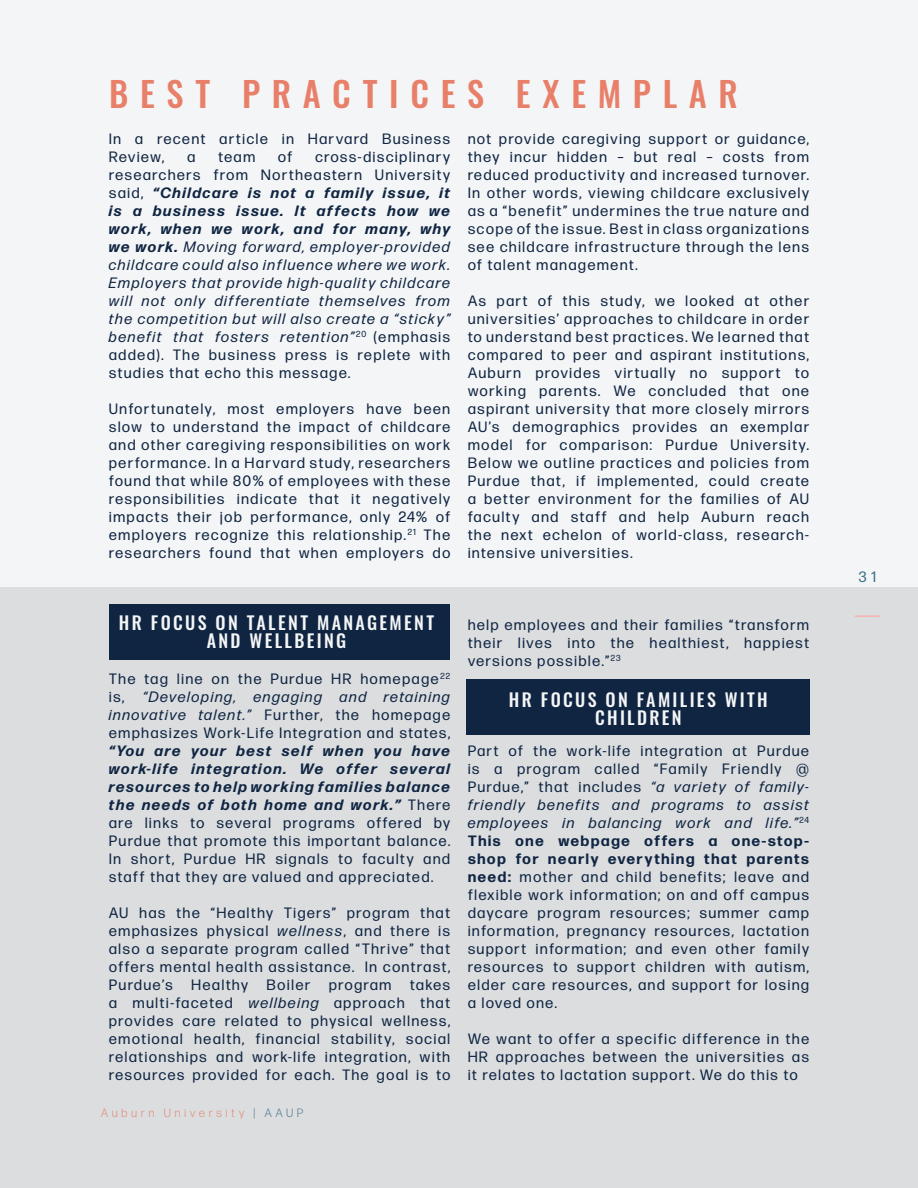
<style>
.page{position:relative;width:918px;height:1188px;background:#f4f5f6}
.page>*{position:absolute;margin:0;border:0;box-sizing:border-box;transform-origin:0 0}
.t1{font:500 34.5px "Oswald";letter-spacing:.34em;color:#e87f69}
.t2{font:500 18px/18px "Oswald";letter-spacing:.13em;color:#f4f5f6;text-align:center}
.t3{font:15px/18px "Forma DJR Display";letter-spacing:.12em;color:#0f2542;text-align:justify}
.t4{font:italic 15px/18px "Forma DJR Display";letter-spacing:.12em;color:#0f2542;text-align:justify}
.t5{font:15px "Forma DJR Display";color:#3e7088}
.t6{font:300 12px "Forma DJR Display";letter-spacing:.34em;color:#e87f69}
.s1{font-style:normal}
.s2{font-weight:700}
.s3{font-style:italic}
.s4{font-weight:700;font-style:italic}
.s5{color:#3e7088}
</style>
<div class="page">
<div style="left:0;top:587px;width:918px;height:601px;background:#dbdddf"></div>
<hr style="left:855px;top:615px;width:25px;height:2px;background:#f8b2b4">
<div style="left:109px;top:604px;width:341px;height:56px;background:#0f2542"></div>
<div style="left:467px;top:679px;width:343px;height:56px;background:#0f2542"></div>
<h1 class="t1" style="left:109px;top:63px;width:630px">BEST PRACTICES EXEMPLAR</h1>
<p class="t3" style="left:109px;top:129px;width:342px">In a recent article in Harvard Business<br>Review,</p>
<p class="t3" style="left:187px;top:147px;width:9px">a</p>
<p class="t3" style="left:218px;top:147px;width:38px">team</p>
<p class="t3" style="left:278px;top:147px;width:15px">of</p>
<p class="t4" style="left:109px;top:147px;width:343px;text-indent:206px"><span class="s1">cross-disciplinary researchers from Northeastern University said,</span> <span class="s2">“Childcare is not a family issue, it is a business issue. It affects how we work, when we work, and for many, why we work.</span> Moving forward, employer-provided childcare could also influence where we work.<br>Employers that provide high-quality childcare will not only differentiate themselves from the competition but will also create a “sticky” benefit that fosters retention”<sup>20</sup> <span class="s1">(emphasis added). The business press is replete with studies that echo this message.</span></p>
<p class="t3" style="left:109px;top:399px;width:343px">Unfortunately, most employers have been slow to understand the impact of childcare and other caregiving responsibilities on work performance. In a Harvard study, researchers found that while 80% of employees with these responsibilities indicate that it negatively impacts their job performance, only 24% of employers recognize this relationship.<sup>21</sup> The researchers found that when employers do</p>
<p class="t3" style="left:468px;top:129px;width:343px">not provide caregiving support or guidance, they incur hidden – but real – costs from reduced productivity and increased turnover.<br>In other words, viewing childcare exclusively as a “benefit” undermines the true nature and scope of the issue. Best in class organizations see childcare infrastructure through the lens of talent management.</p>
<p class="t3" style="left:468px;top:291px;width:343px">As part of this study, we looked at other universities’ approaches to childcare in order to understand best practices. We learned that compared to peer and aspirant institutions, Auburn provides virtually no support to working parents. We concluded that one aspirant university that more closely mirrors AU’s demographics provides an exemplar model for comparison: Purdue University.<br>Below we outline practices and policies from Purdue that, if implemented, could create a better environment for the families of AU faculty and staff and help Auburn reach the next echelon of world-class, research&shy;intensive universities.</p>
<p class="t2" style="left:119px;top:612px;width:317px">HR FOCUS ON TALENT MANAGEMENT<br>AND WELLBEING</p>
<p class="t3" style="left:109px;top:669px;width:343px">The tag line on the Purdue HR homepage<sup>22 </sup>is, <span class="s3">“Developing, engaging and retaining innovative talent.”</span> Further, the homepage emphasizes Work-Life Integration and states,</p>
<p class="t3" style="left:109px;top:741px;width:343px"><span class="s4">“You are your best self when you have work-life integration. We offer several resources to help working families balance the needs of both home and work.”</span> There are links to several programs offered by Purdue that promote this important balance.<br>In short, Purdue HR signals to faculty and staff that they are valued and appreciated.</p>
<p class="t3" style="left:109px;top:903px;width:343px">AU has the “Healthy Tigers” program that emphasizes physical <span class="s3">wellness</span>, and there is also a separate program called “Thrive” that offers mental health assistance. In contrast, Purdue’s</p>
<p class="t3" style="left:109px;top:975px;width:343px;text-indent:301px">takes a multi-faceted <span class="s3">wellbeing</span> approach that provides care related to physical wellness, emotional health, financial stability, social relationships and work-life integration, with resources provided for each. The goal is to</p>
<p class="t3" style="left:192px;top:975px;width:58px">Healthy</p>
<p class="t3" style="left:267px;top:975px;width:45px">Boiler</p>
<p class="t3" style="left:329px;top:975px;width:64px">program</p>
<p class="t6" style="left:101px;top:1106px;width:203px">Auburn University <span class="s5">| AAUP</span></p>
<p class="t3" style="left:468px;top:615px;width:342px">help employees and their families “transform their lives into the healthiest, happiest versions possible.”<sup>23</sup></p>
<p class="t2" style="left:509px;top:688px;width:260px">HR FOCUS ON FAMILIES WITH<br>CHILDREN</p>
<p class="t3" style="left:468px;top:741px;width:343px">Part of the work-life integration at Purdue is a program called “Family Friendly @ Purdue,” that includes <span class="s3">“a variety of family&shy;friendly benefits and programs to assist employees in balancing work and life.”</span><sup>24<br></sup><span class="s2">This one webpage offers a one-stop&shy;shop for nearly everything that parents need:</span> mother and child benefits; leave and flexible work information; on and off campus daycare program resources; summer camp information, pregnancy resources, lactation support information; and even other family resources to support children with autism, elder care resources, and support for losing a loved one.</p>
<p class="t3" style="left:468px;top:1029px;width:342px">We want to offer a specific difference in the HR approaches between the universities as it relates to lactation support. We do this to</p>
<p class="t5" style="left:859px;top:568px;width:19px">3 1</p>
</div>
